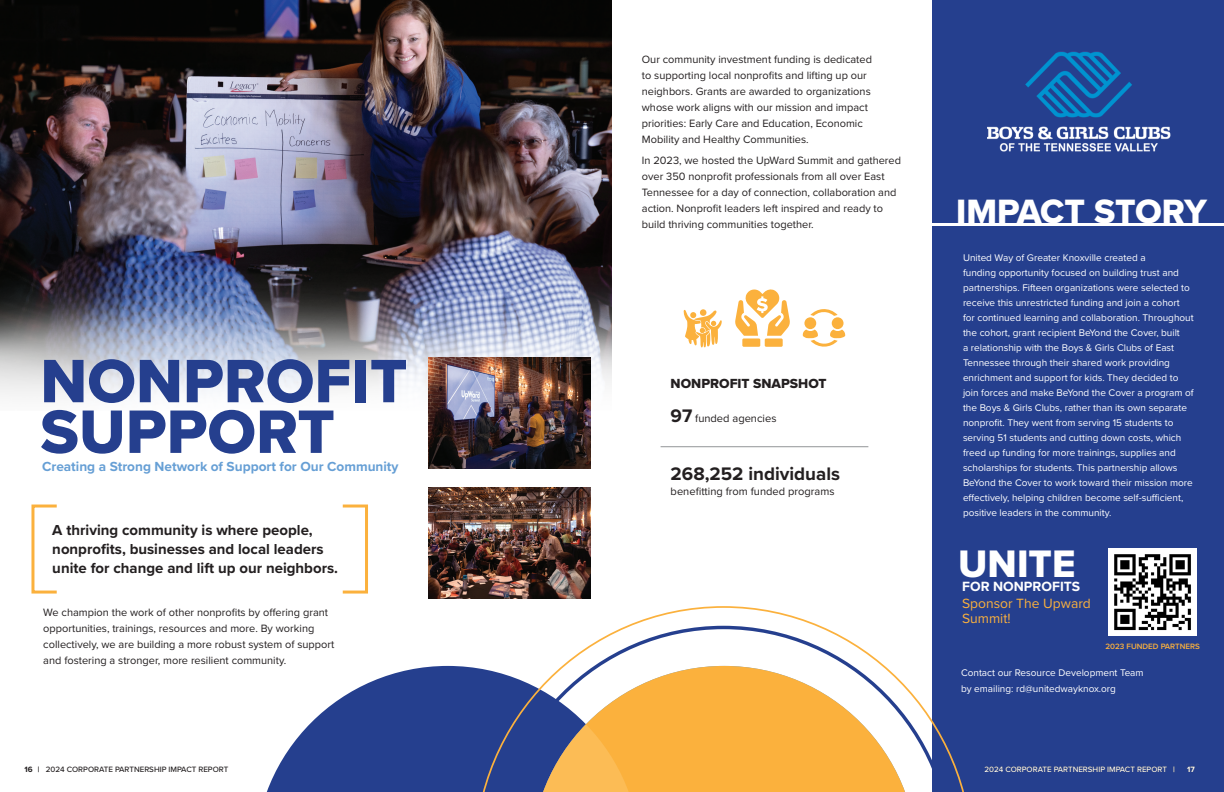
<style>
.page{position:relative;width:1224px;height:792px;background:#fff}
.page>*{position:absolute;margin:0;border:0;box-sizing:border-box;transform-origin:0 0}
.t1{font:63.5px "Proxima Nova Extrabld";color:#253f8e}
.t2{font:39.7px "Proxima Nova Extrabld";color:#fff}
.t3{font:35px "Proxima Nova Extrabld";letter-spacing:-.005em;color:#fff}
.t4{font:700 18.8px "Proxima Nova";color:#231f20}
.t5{font:700 15px/19px "Proxima Nova";color:#231f20}
.t6{font:13.9px/17px "Proxima Nova";color:#fbb13d}
.t7{font:700 13.7px "Proxima Nova";color:#669fd5}
.t8{font:13.7px "Proxima Nova Extrabld";color:#231f20}
.t9{font:11.1px "Proxima Nova";color:#231f20}
.t10{font:11px/16px "Proxima Nova";color:#231f20}
.t11{font:10px/15px "Proxima Nova";color:#fff}
.t12{font:500 8px "Proxima Nova";color:#231f20}
.t13{font:500 8px "Proxima Nova";color:#fff}
.t14{font:600 8px "Proxima Nova";color:#fbb13d}
.t15{font:700 8px "Proxima Nova";color:#fff}
.s1{font-weight:700;font-size:18.8px}
.s2{font-weight:700;color:#fff}
.s3{font-weight:700}
</style>
<div class="page">
<div style="left:933px;top:0;width:291px;height:792px;background:#253f8e"></div>
<svg style="left:266px;top:666px;width:208px;height:126px;fill:#253f8e"></svg>
<svg style="left:474px;top:606px;width:490px;height:186px"></svg>
<svg style="left:494px;top:626px;width:459px;height:166px"></svg>
<img style="left:0;top:0;width:612px;height:415px">
<img style="left:429px;top:358px;width:162px;height:110px">
<img style="left:429px;top:488px;width:162px;height:110px">
<img style="left:987px;top:51px;width:184px;height:101px">
<hr style="left:922px;top:223px;width:302px;height:3px;background:#fff">
<img style="left:1109px;top:548px;width:88px;height:88px">
<svg style="left:683px;top:309px;width:39px;height:39px"></svg>
<div style="left:765px;top:338px;width:18px;height:9px;background:#fbb13d"></div>
<div style="left:742px;top:338px;width:18px;height:9px;background:#fbb13d"></div>
<svg style="left:735px;top:289px;width:55px;height:47px"></svg>
<div style="left:804px;top:317px;width:12px;height:12px;background:#fbb13d;border-radius:50%"></div>
<div style="left:832px;top:317px;width:12px;height:12px;background:#fbb13d;border-radius:50%"></div>
<svg style="left:802px;top:330px;width:43px;height:17px"></svg>
<svg style="left:810px;top:309px;width:28px;height:7px"></svg>
<hr style="left:661px;top:446px;width:207px;height:1px;background:#939598">
<div style="left:31px;top:505px;width:27px;height:89px;border:3px solid #fbb13d"></div>
<div style="left:341px;top:505px;width:27px;height:89px;border:3px solid #fbb13d"></div>
<p class="t1" style="left:40px;top:334px;width:369px">NONPROFIT</p>
<p class="t1" style="left:40px;top:384px;width:296px">SUPPORT</p>
<p class="t7" style="left:42px;top:456px;width:358px">Creating a Strong Network of Support for Our Community</p>
<p class="t5" style="left:52px;top:520px;width:287px">A thriving community is where people, nonprofits, businesses and local leaders unite for change and lift up our neighbors.</p>
<p class="t10" style="left:43px;top:604px;width:293px">We champion the work of other nonprofits by offering grant opportunities, trainings, resources and more. By working collectively, we are building a more robust system of support and fostering a stronger, more resilient community.</p>
<p class="t10" style="left:642px;top:51px;width:232px">Our community investment funding is dedicated to supporting local nonprofits and lifting up our neighbors. Grants are awarded to organizations whose work aligns with our mission and impact priorities: Early Care and Education, Economic Mobility and Healthy Communities.</p>
<p class="t10" style="left:642px;top:152px;width:261px">In 2023, we hosted the UpWard Summit and gathered over 350 nonprofit professionals from all over East Tennessee for a day of connection, collaboration and action. Nonprofit leaders left inspired and ready to build thriving communities together.</p>
<p class="t8" style="left:671px;top:374px;width:157px">NONPROFIT SNAPSHOT</p>
<p class="t9" style="left:671px;top:410px;width:107px"><span class="s1">97</span> funded agencies</p>
<p class="t4" style="left:671px;top:460px;width:171px">268,252 individuals</p>
<p class="t9" style="left:671px;top:483px;width:165px">benefitting from funded programs</p>
<p class="t3" style="left:956px;top:185px;width:253px">IMPACT STORY</p>
<p class="t11" style="left:963px;top:250px;width:232px">United Way of Greater Knoxville created a<br>funding opportunity focused on building trust and partnerships. Fifteen organizations were selected to receive this unrestricted funding and join a cohort for continued learning and collaboration. Throughout the cohort, grant recipient BeYond the Cover, built<br>a relationship with the Boys &amp; Girls Clubs of East Tennessee through their shared work providing enrichment and support for kids. They decided to join forces and make BeYond the Cover a program of the Boys &amp; Girls Clubs, rather than its own separate nonprofit. They went from serving 15 students to serving 51 students and cutting down costs, which freed up funding for more trainings, supplies and scholarships for students. This partnership allows BeYond the Cover to work toward their mission more effectively, helping children become self-sufficient, positive leaders in the community.</p>
<p class="t2" style="left:958px;top:534px;width:119px">UNITE</p>
<p class="t6" style="left:962px;top:578px;width:130px"><span class="s2">FOR NONPROFITS<br></span>Sponsor The Upward</p>
<p class="t6" style="left:962px;top:610px;width:50px">Summit!</p>
<p class="t14" style="left:1106px;top:641px;width:96px">2023 FUNDED PARTNERS</p>
<p class="t11" style="left:961px;top:665px;width:184px">Contact our Resource Development Team</p>
<p class="t11" style="left:961px;top:681px;width:156px">by emailing: rd@unitedwayknox.org</p>
<p class="t12" style="left:24px;top:764px;width:205px"><span class="s3">16 |</span> 2024 CORPORATE PARTNERSHIP IMPACT REPORT</p>
<p class="t13" style="left:984px;top:764px;width:192px">2024 CORPORATE PARTNERSHIP IMPACT REPORT <span class="s3">|</span></p>
<p class="t15" style="left:1187px;top:764px;width:9px">17</p>
</div>
